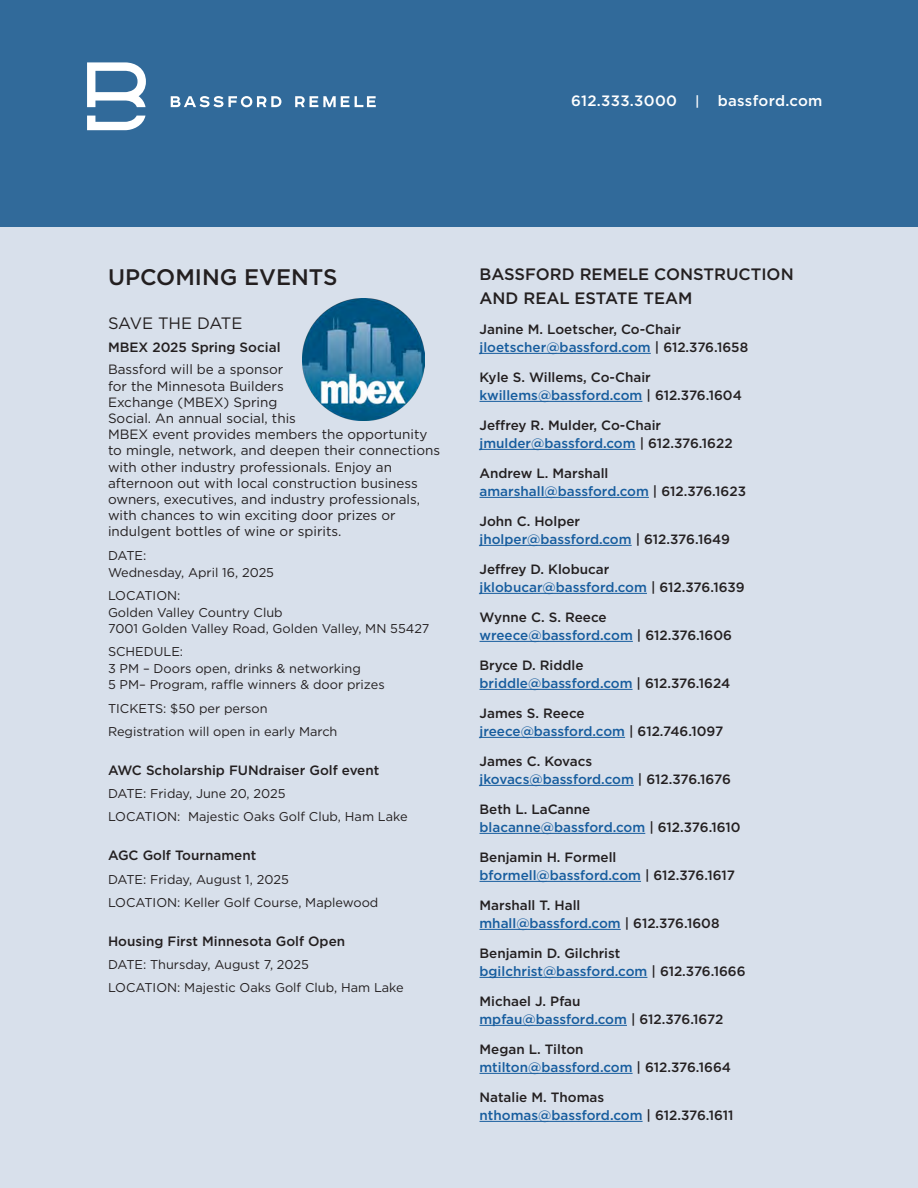
<style>
.page{position:relative;width:918px;height:1188px;background:#d8e0eb}
.page>*{position:absolute;margin:0;border:0;box-sizing:border-box;transform-origin:0 0}
.t1{font:500 22.5px "Gotham";color:#231f20}
.t2{font:500 16.5px/24px "Gotham";color:#231f20}
.t3{font:16.5px "Gotham";letter-spacing:-.01em;color:#231f20}
.address{font:500 15px "Gotham";letter-spacing:.02em;color:#fff}
.t4{font:500 13.5px "Gotham";color:#175d9e}
.t5{font:500 13.5px "Gotham";color:#231f20}
.t6{font:13.5px/16.2px "Gotham";color:#231f20}
.t7{font:12.75px/16.5px "Gotham";color:#231f20}
.s1{font-size:13.5px}
.s2{color:#231f20}
</style>
<div class="page">
<div style="left:0;top:0;width:918px;height:227px;background:#316a9a"></div>
<svg style="left:87px;top:116px;width:58px;height:14px"></svg>
<svg style="left:87px;top:62px;width:59px;height:45px"></svg>
<svg style="left:171px;top:96px;width:110px;height:11px"></svg>
<svg style="left:295px;top:96px;width:81px;height:11px"></svg>
<hr style="left:480px;top:353px;width:171px;height:1px;background:#175d9e">
<hr style="left:480px;top:401px;width:162px;height:1px;background:#175d9e">
<hr style="left:480px;top:449px;width:156px;height:1px;background:#175d9e">
<hr style="left:480px;top:497px;width:169px;height:1px;background:#175d9e">
<hr style="left:480px;top:545px;width:152px;height:1px;background:#175d9e">
<hr style="left:480px;top:593px;width:167px;height:1px;background:#175d9e">
<hr style="left:480px;top:641px;width:153px;height:1px;background:#175d9e">
<hr style="left:480px;top:689px;width:153px;height:1px;background:#175d9e">
<hr style="left:480px;top:737px;width:145px;height:1px;background:#175d9e">
<hr style="left:480px;top:785px;width:154px;height:1px;background:#175d9e">
<hr style="left:480px;top:833px;width:165px;height:1px;background:#175d9e">
<hr style="left:480px;top:881px;width:161px;height:1px;background:#175d9e">
<hr style="left:480px;top:929px;width:141px;height:1px;background:#175d9e">
<hr style="left:480px;top:977px;width:167px;height:1px;background:#175d9e">
<hr style="left:480px;top:1025px;width:147px;height:1px;background:#175d9e">
<hr style="left:480px;top:1073px;width:153px;height:1px;background:#175d9e">
<hr style="left:480px;top:1121px;width:163px;height:1px;background:#175d9e">
<img style="left:302px;top:298px;width:122px;height:122px">
<p class="address" style="left:571px;top:91px;width:253px">612.333.3000 <span class="s1">|</span> bassford.com</p>
<p class="t1" style="left:108px;top:262px;width:231px">UPCOMING EVENTS</p>
<p class="t3" style="left:108px;top:312px;width:136px">SAVE THE DATE</p>
<p class="t5" style="left:108px;top:338px;width:174px">MBEX 2025 Spring Social</p>
<p class="t6" style="left:108px;top:361px;width:334px">Bassford will be a sponsor<br>for the Minnesota Builders<br>Exchange (MBEX) Spring<br>Social. An annual social, this<br>MBEX event provides members the opportunity to mingle, network, and deepen their connections with other industry professionals. Enjoy an afternoon out with local construction business owners, executives, and industry professionals, with chances to win exciting door prizes or indulgent bottles of wine or spirits.</p>
<p class="t7" style="left:108px;top:547px;width:168px">DATE:<br>Wednesday, April 16, 2025</p>
<p class="t7" style="left:108px;top:587px;width:323px">LOCATION:<br>Golden Valley Country Club<br>7001 Golden Valley Road, Golden Valley, MN 55427</p>
<p class="t7" style="left:108px;top:643px;width:278px">SCHEDULE:<br>3 PM – Doors open, drinks &amp; networking<br>5 PM– Program, raffle winners &amp; door prizes</p>
<p class="t7" style="left:108px;top:700px;width:161px">TICKETS: $50 per person</p>
<p class="t7" style="left:108px;top:723px;width:231px">Registration will open in early March</p>
<p class="t5" style="left:108px;top:761px;width:273px">AWC Scholarship FUNdraiser Golf event</p>
<p class="t7" style="left:108px;top:785px;width:179px">DATE: Friday, June 20, 2025</p>
<p class="t7" style="left:108px;top:808px;width:301px">LOCATION: Majestic Oaks Golf Club, Ham Lake</p>
<p class="t5" style="left:108px;top:847px;width:150px">AGC Golf Tournament</p>
<p class="t7" style="left:108px;top:871px;width:182px">DATE: Friday, August 1, 2025</p>
<p class="t7" style="left:108px;top:894px;width:272px">LOCATION: Keller Golf Course, Maplewood</p>
<p class="t5" style="left:108px;top:932px;width:239px">Housing First Minnesota Golf Open</p>
<p class="t7" style="left:108px;top:956px;width:203px">DATE: Thursday, August 7, 2025</p>
<p class="t7" style="left:108px;top:979px;width:297px">LOCATION: Majestic Oaks Golf Club, Ham Lake</p>
<p class="t2" style="left:480px;top:262px;width:316px">BASSFORD REMELE CONSTRUCTION<br>AND REAL ESTATE TEAM</p>
<p class="t5" style="left:480px;top:320px;width:203px">Janine M. Loetscher, Co-Chair</p>
<p class="t4" style="left:480px;top:338px;width:270px">jloetscher@bassford.com <span class="s2">| 612.376.1658</span></p>
<p class="t5" style="left:480px;top:368px;width:173px">Kyle S. Willems, Co-Chair</p>
<p class="t4" style="left:480px;top:386px;width:264px">kwillems@bassford.com <span class="s2">| 612.376.1604</span></p>
<p class="t5" style="left:480px;top:416px;width:183px">Jeffrey R. Mulder, Co-Chair</p>
<p class="t4" style="left:480px;top:434px;width:255px">jmulder@bassford.com <span class="s2">| 612.376.1622</span></p>
<p class="t5" style="left:480px;top:464px;width:130px">Andrew L. Marshall</p>
<p class="t4" style="left:480px;top:482px;width:268px">amarshall@bassford.com <span class="s2">| 612.376.1623</span></p>
<p class="t5" style="left:480px;top:512px;width:102px">John C. Holper</p>
<p class="t4" style="left:480px;top:530px;width:252px">jholper@bassford.com <span class="s2">| 612.376.1649</span></p>
<p class="t5" style="left:480px;top:560px;width:131px">Jeffrey D. Klobucar</p>
<p class="t4" style="left:480px;top:578px;width:267px">jklobucar@bassford.com <span class="s2">| 612.376.1639</span></p>
<p class="t5" style="left:480px;top:608px;width:129px">Wynne C. S. Reece</p>
<p class="t4" style="left:480px;top:626px;width:254px">wreece@bassford.com <span class="s2">| 612.376.1606</span></p>
<p class="t5" style="left:480px;top:656px;width:106px">Bryce D. Riddle</p>
<p class="t4" style="left:480px;top:674px;width:252px">briddle@bassford.com <span class="s2">| 612.376.1624</span></p>
<p class="t5" style="left:480px;top:704px;width:107px">James S. Reece</p>
<p class="t4" style="left:480px;top:722px;width:245px">jreece@bassford.com <span class="s2">| 612.746.1097</span></p>
<p class="t5" style="left:480px;top:752px;width:114px">James C. Kovacs</p>
<p class="t4" style="left:480px;top:770px;width:253px">jkovacs@bassford.com <span class="s2">| 612.376.1676</span></p>
<p class="t5" style="left:480px;top:800px;width:112px">Beth L. LaCanne</p>
<p class="t4" style="left:480px;top:818px;width:263px">blacanne@bassford.com <span class="s2">| 612.376.1610</span></p>
<p class="t5" style="left:480px;top:848px;width:138px">Benjamin H. Formell</p>
<p class="t4" style="left:480px;top:866px;width:257px">bformell@bassford.com <span class="s2">| 612.376.1617</span></p>
<p class="t5" style="left:480px;top:896px;width:103px">Marshall T. Hall</p>
<p class="t4" style="left:480px;top:914px;width:242px">mhall@bassford.com <span class="s2">| 612.376.1608</span></p>
<p class="t5" style="left:480px;top:944px;width:142px">Benjamin D. Gilchrist</p>
<p class="t4" style="left:480px;top:962px;width:268px">bgilchrist@bassford.com <span class="s2">| 612.376.1666</span></p>
<p class="t5" style="left:480px;top:992px;width:103px">Michael J. Pfau</p>
<p class="t4" style="left:480px;top:1010px;width:246px">mpfau@bassford.com <span class="s2">| 612.376.1672</span></p>
<p class="t5" style="left:480px;top:1040px;width:106px">Megan L. Tilton</p>
<p class="t4" style="left:480px;top:1058px;width:253px">mtilton@bassford.com <span class="s2">| 612.376.1664</span></p>
<p class="t5" style="left:480px;top:1088px;width:126px">Natalie M. Thomas</p>
<p class="t4" style="left:480px;top:1106px;width:256px">nthomas@bassford.com <span class="s2">| 612.376.1611</span></p>
</div>
